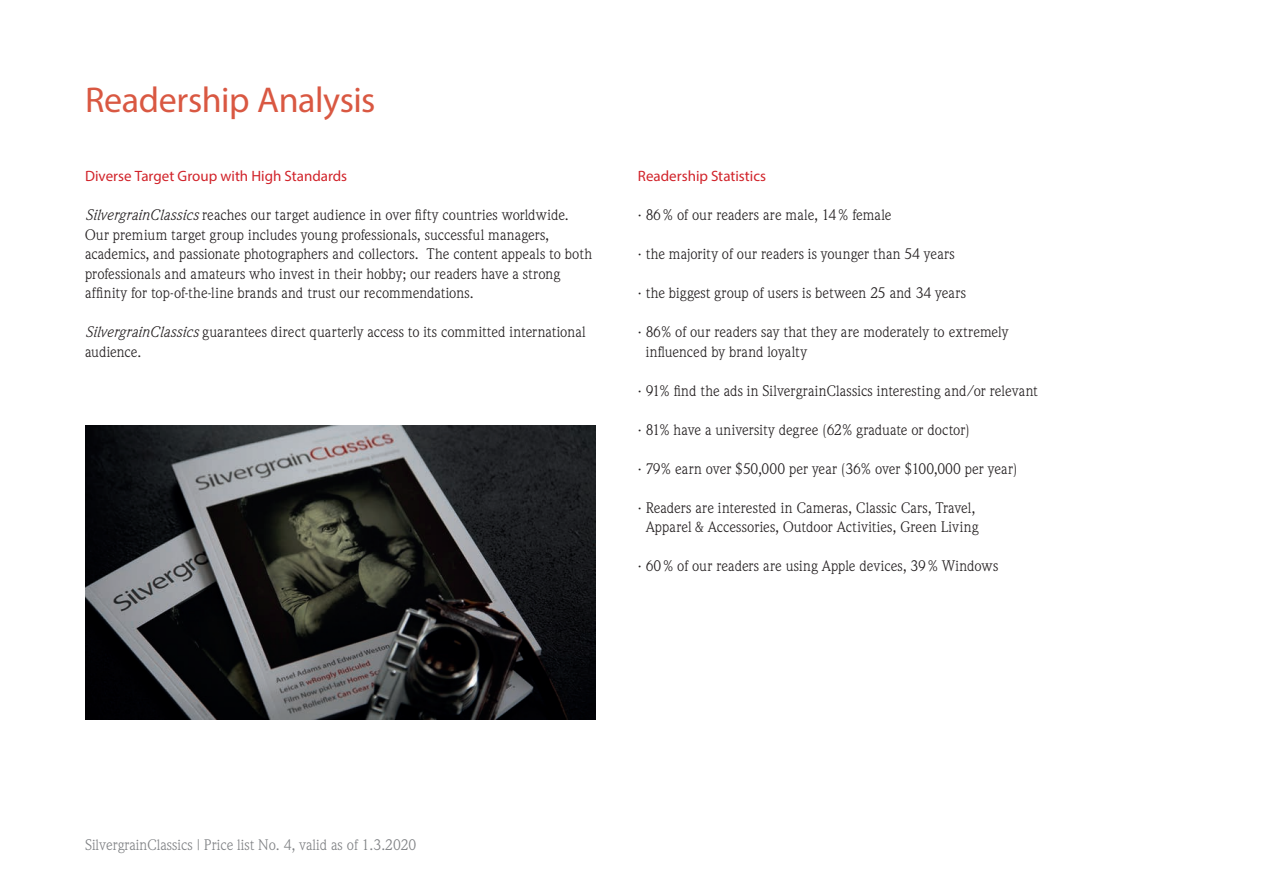
<style>
.page{position:relative;width:1263px;height:893px;background:#fff}
.page>*{position:absolute;margin:0;border:0;box-sizing:border-box;transform-origin:0 0}
.t1{font:36px "Myriad Pro";letter-spacing:-.015em;color:#d95842}
.t2{font:15px/19.5px "Weidemann";letter-spacing:.005em;color:#231f20}
.t3{font:15px "Myriad Pro";color:#d1232a}
.t4{font:15px "Weidemann";color:#808285}
.s1{font-style:italic}
</style>
<div class="page">
<img style="left:85px;top:425px;width:510px;height:295px">
<h1 class="t1" style="left:85px;top:78px;width:292px">Readership Analysis</h1>
<p class="t3" style="left:85px;top:167px;width:264px">Diverse Target Group with High Standards</p>
<p class="t2" style="left:85px;top:205px;width:509px"><span class="s1">SilvergrainClassics</span> reaches our target audience in over fifty countries worldwide.<br>Our premium target group includes young professionals, successful managers, academics, and passionate photographers and collectors. The content appeals to both professionals and amateurs who invest in their hobby; our readers have a strong affinity for top-of-the-line brands and trust our recommendations.</p>
<p class="t2" style="left:85px;top:322px;width:502px"><span class="s1">SilvergrainClassics</span> guarantees direct quarterly access to its committed international audience.</p>
<p class="t3" style="left:638px;top:167px;width:130px">Readership Statistics</p>
<p class="t2" style="left:638px;top:205px;width:255px">· 86% of our readers are male, 14% female</p>
<p class="t2" style="left:638px;top:244px;width:318px">· the majority of our readers is younger than 54 years</p>
<p class="t2" style="left:638px;top:283px;width:330px">· the biggest group of users is between 25 and 34 years</p>
<p class="t2" style="left:646px;top:322px;width:364px;text-indent:-8px">· 86% of our readers say that they are moderately to extremely influenced by brand loyalty</p>
<p class="t2" style="left:638px;top:381px;width:401px">· 91% find the ads in SilvergrainClassics interesting and/or relevant</p>
<p class="t2" style="left:638px;top:420px;width:333px">· 81% have a university degree (62% graduate or doctor)</p>
<p class="t2" style="left:638px;top:459px;width:381px">· 79% earn over $50,000 per year (36% over $100,000 per year)</p>
<p class="t2" style="left:638px;top:498px;width:342px;text-align:center">· Readers are interested in Cameras, Classic Cars, Travel,<br>Apparel &amp; Accessories, Outdoor Activities, Green Living</p>
<p class="t2" style="left:638px;top:556px;width:362px">· 60% of our readers are using Apple devices, 39% Windows</p>
<p class="t4" style="left:85px;top:836px;width:333px">SilvergrainClassics | Price list No. 4, valid as of 1.3.2020</p>
</div>
